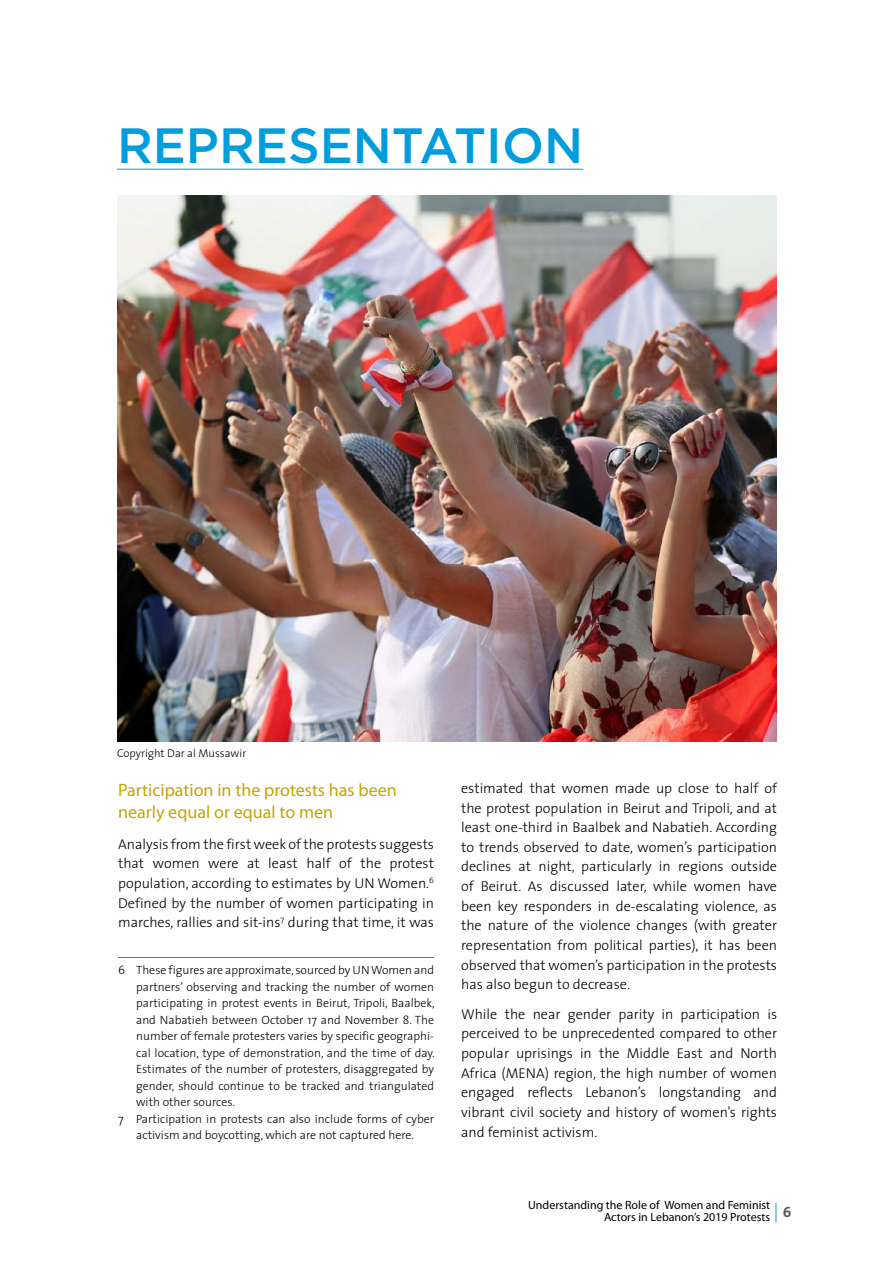
<style>
.page{position:relative;width:893px;height:1263px;background:#fff}
.page>*{position:absolute;margin:0;border:0;box-sizing:border-box;transform-origin:0 0}
.t1{font:500 49.5px "Gotham";color:#009ddc}
.t2{font:18px/22.5px "Myriad Pro";color:#c8a307}
.t3{font:300 14.25px/19.6px "The Sans";color:#000;text-align:justify}
.t4{font:300 12px "The Sans";color:#000}
.t5{font:12px/12px "Myriad Pro";color:#000}
.t6{font:300 11.25px "The Sans";color:#000}
</style>
<div class="page">
<svg style="left:776px;top:1203px;width:1px;height:19px"></svg>
<img style="left:117px;top:195px;width:659px;height:546px">
<hr style="left:117px;top:169px;width:466px;height:1px;background:#009ddc">
<hr style="left:118px;top:957px;width:316px;height:1px;background:#009ddc">
<h1 class="t1" style="left:117px;top:113px;width:468px">REPRESENTATION</h1>
<p class="t6" style="left:117px;top:744px;width:131px">Copyright Dar al Mussawir</p>
<p class="t2" style="left:118px;top:778px;width:280px">Participation in the protests has been nearly equal or equal to men</p>
<p class="t3" style="left:118px;top:833px;width:317px">Analysis from the first week of the protests suggests that women were at least half of the protest population, according to estimates by UN Women.<sup>6<br></sup>Defined by the number of women participating in marches, rallies and sit-ins<sup>7</sup> during that time, it was</p>
<p class="t4" style="left:118px;top:960px;width:317px">6 These figures are approximate, sourced by UN Women and</p>
<p class="t4" style="left:136px;top:976px;width:299px">partners’ observing and tracking the number of women</p>
<p class="t4" style="left:136px;top:993px;width:300px">participating in protest events in Beirut, Tripoli, Baalbek,</p>
<p class="t4" style="left:136px;top:1009px;width:299px">and Nabatieh between October 17 and November 8. The</p>
<p class="t4" style="left:136px;top:1026px;width:299px">number of female protesters varies by specific geographi-</p>
<p class="t4" style="left:136px;top:1042px;width:300px">cal location, type of demonstration, and the time of day.</p>
<p class="t4" style="left:136px;top:1059px;width:299px">Estimates of the number of protesters, disaggregated by</p>
<p class="t4" style="left:136px;top:1075px;width:299px">gender, should continue to be tracked and triangulated</p>
<p class="t4" style="left:136px;top:1092px;width:101px">with other sources.</p>
<p class="t4" style="left:118px;top:1108px;width:317px">7 Participation in protests can also include forms of cyber</p>
<p class="t4" style="left:136px;top:1125px;width:279px">activism and boycotting, which are not captured here.</p>
<p class="t3" style="left:461px;top:778px;width:317px">estimated that women made up close to half of the protest population in Beirut and Tripoli, and at least one-third in Baalbek and Nabatieh. According to trends observed to date, women’s participation declines at night, particularly in regions outside of Beirut. As discussed later, while women have been key responders in de-escalating violence, as the nature of the violence changes (with greater representation from political parties), it has been observed that women’s participation in the protests has also begun to decrease.</p>
<p class="t3" style="left:461px;top:1004px;width:317px">While the near gender parity in participation is perceived to be unprecedented compared to other popular uprisings in the Middle East and North Africa (MENA) region, the high number of women engaged reflects Lebanon’s longstanding and vibrant civil society and history of women’s rights and feminist activism.</p>
<p class="t5" style="left:604px;top:1199px;width:189px;text-indent:-76px">Understanding the Role of Women and Feminist<br>Actors in Lebanon’s 2019 Protests <sup>6</sup></p>
</div>
